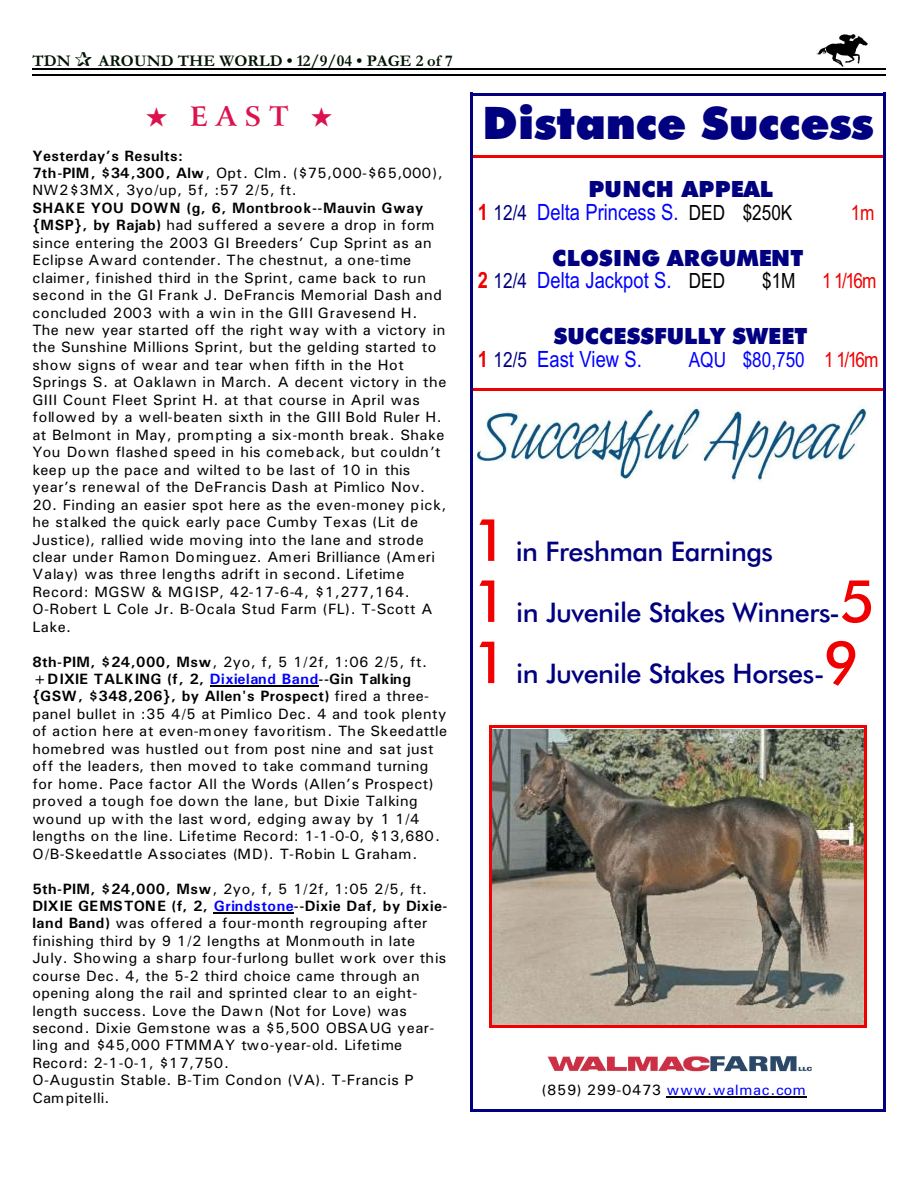
<style>
.page{position:relative;width:918px;height:1188px;background:#fff}
.page>*{position:absolute;margin:0;border:0;box-sizing:border-box;transform-origin:0 0}
.t1{font:44.85px "Futura X Blk BT";color:#000080}
.t2{font:27px "Futura Md BT";letter-spacing:-.02em;color:#000080}
.t3{font:700 27px "Arrus BT";color:#db124d}
.t4{font:22.35px "Arial Narrow";color:#00f}
.t5{font:22.35px "Futura X Blk BT";letter-spacing:.01em;color:#000080}
.t6{font:21px "Arial Narrow";color:#00f}
.t7{font:21px "Arial Narrow";color:#f00000}
.t8{font:21px "Arial Narrow";color:#000}
.t9{font:700 16.5px "Garamond";letter-spacing:.005em;color:#001400}
.t10{font:15px/17.4px "Univers";letter-spacing:.03em;color:#000}
.t11{font:15px "Univers";letter-spacing:.04em;color:#00f}
.s1{font-weight:700}
.s2{font-weight:700;color:#00f}
.s3{font-weight:700;color:#f00000}
.s4{font-size:21px;color:#000080}
.s5{font-size:21px;color:#000}
.s6{color:#f00000}
.s7{font-size:58.5px;color:#f00000}
.s8{color:#000}
</style>
<div class="page">
<img style="left:817px;top:35px;width:51px;height:31px">
<hr style="left:32px;top:68px;width:853px;height:1px;background:#000">
<hr style="left:32px;top:75px;width:853px;height:1px;background:#000">
<img style="left:478px;top:407px;width:389px;height:76px">
<img style="left:491px;top:730px;width:372px;height:295px">
<hr style="left:489px;top:725px;width:2px;height:302px;background:#f00000">
<hr style="left:864px;top:725px;width:3px;height:302px;background:#f00000">
<hr style="left:489px;top:725px;width:377px;height:3px;background:#f00000">
<hr style="left:489px;top:1025px;width:377px;height:2px;background:#f00000">
<img style="left:547px;top:1055px;width:265px;height:17px">
<hr style="left:666px;top:1097px;width:141px;height:1px;background:#000">
<hr style="left:473px;top:155px;width:410px;height:3px;background:#f00000">
<hr style="left:473px;top:388px;width:410px;height:3px;background:#f00000">
<hr style="left:470px;top:93px;width:3px;height:1019px;background:#000080">
<hr style="left:883px;top:93px;width:2px;height:1019px;background:#000080">
<hr style="left:470px;top:93px;width:415px;height:3px;background:#000080">
<hr style="left:470px;top:1110px;width:415px;height:2px;background:#000080">
<hr style="left:210px;top:686px;width:109px;height:1px;background:#000">
<hr style="left:214px;top:912px;width:80px;height:2px;background:#000">
<p class="t9" style="left:32px;top:55px;width:40px">TDN</p>
<p class="t9" style="left:98px;top:55px;width:356px">AROUND THE WORLD • 12/9/04 • PAGE 2 of 7</p>
<h2 class="t3" style="left:146px;top:106px;width:188px">★ EAST ★</h2>
<p class="t10" style="left:32px;top:148px;width:412px"><span class="s1">Yesterday’s Results:<br>7th-PIM, $34,300, Alw</span>, Opt. Clm. ($75,000-$65,000),<br>NW2$3MX, 3yo/up, 5f, :57 2/5, ft.</p>
<p class="t10" style="left:32px;top:200px;width:416px"><span class="s1">SHAKE YOU DOWN (g, 6, Montbrook--Mauvin Gway {MSP}, by Rajab)</span> had suffered a severe a drop in form since entering the 2003 GI Breeders’ Cup Sprint as an Eclipse Award contender. The chestnut, a one-time claimer, finished third in the Sprint, came back to run second in the GI Frank J. DeFrancis Memorial Dash and concluded 2003 with a win in the GIII Gravesend H.<br>The new year started off the right way with a victory in the Sunshine Millions Sprint, but the gelding started to show signs of wear and tear when fifth in the Hot Springs S. at Oaklawn in March. A decent victory in the GIII Count Fleet Sprint H. at that course in April was followed by a well-beaten sixth in the GIII Bold Ruler H. at Belmont in May, prompting a six-month break. Shake You Down flashed speed in his comeback, but couldn’t keep up the pace and wilted to be last of 10 in this year’s renewal of the DeFrancis Dash at Pimlico Nov.</p>
<p class="t10" style="left:32px;top:497px;width:416px">20. Finding an easier spot here as the even-money pick, he stalked the quick early pace Cumby Texas (Lit de Justice), rallied wide moving into the lane and strode clear under Ramon Dominguez. Ameri Brilliance (Ameri Valay) was three lengths adrift in second. Lifetime Record: MGSW &amp; MGISP, 42-17-6-4, $1,277,164.<br>O-Robert L Cole Jr. B-Ocala Stud Farm (FL). T-Scott A Lake.</p>
<p class="t10" style="left:32px;top:654px;width:416px"><span class="s1">8th-PIM, $24,000, Msw</span>, 2yo, f, 5 1/2f, 1:06 2/5, ft. <span class="s1">+DIXIE TALKING (f, 2,</span> <span class="s2">Dixieland Band</span><span class="s1">--Gin Talking {GSW, $348,206}, by Allen's Prospect)</span> fired a three&shy;panel bullet in :35 4/5 at Pimlico Dec. 4 and took plenty of action here at even-money favoritism. The Skeedattle homebred was hustled out from post nine and sat just off the leaders, then moved to take command turning for home. Pace factor All the Words (Allen’s Prospect) proved a tough foe down the lane, but Dixie Talking wound up with the last word, edging away by 1 1/4 lengths on the line. Lifetime Record: 1-1-0-0, $13,680.<br>O/B-Skeedattle Associates (MD). T-Robin L Graham.</p>
<p class="t10" style="left:32px;top:881px;width:417px"><span class="s1">5th-PIM, $24,000, Msw</span>, 2yo, f, 5 1/2f, 1:05 2/5, ft.<br><span class="s1">DIXIE GEMSTONE (f, 2,</span> <span class="s2">Grindstone</span><span class="s1">--Dixie Daf, by Dixie&shy;land Band)</span> was offered a four-month regrouping after finishing third by 9 1/2 lengths at Monmouth in late July. Showing a sharp four-furlong bullet work over this course Dec. 4, the 5-2 third choice came through an opening along the rail and sprinted clear to an eight&shy;length success. Love the Dawn (Not for Love) was second. Dixie Gemstone was a $5,500 OBSAUG year&shy;ling and $45,000 FTMMAY two-year-old. Lifetime Record: 2-1-0-1, $17,750.<br>O-Augustin Stable. B-Tim Condon (VA). T-Francis P Campitelli.</p>
<h1 class="t1" style="left:483px;top:105px;width:392px">Distance Success</h1>
<h3 class="t5" style="left:589px;top:180px;width:186px">PUNCH APPEAL</h3>
<h3 class="t4" style="left:478px;top:204px;width:316px"><span class="s3">1</span> <span class="s4">12/4</span> Delta Princess S. <span class="s5">DED $250K</span></h3>
<h3 class="t7" style="left:851px;top:205px;width:25px">1m</h3>
<h3 class="t5" style="left:552px;top:249px;width:253px">CLOSING ARGUMENT</h3>
<h3 class="t4" style="left:478px;top:272px;width:249px"><span class="s3">2</span> <span class="s4">12/4</span> Delta Jackpot S. <span class="s5">DED</span></h3>
<h3 class="t8" style="left:762px;top:273px;width:35px">$1M</h3>
<h3 class="t7" style="left:822px;top:273px;width:56px">1 1/16m</h3>
<h3 class="t5" style="left:554px;top:327px;width:255px">SUCCESSFULLY SWEET</h3>
<h3 class="t4" style="left:478px;top:350px;width:165px"><span class="s3">1</span> <span class="s4">12/5</span> East View S.</h3>
<h3 class="t6" style="left:689px;top:351px;width:191px">AQU $80,750 <span class="s6">1 1/16m</span></h3>
<h2 class="t2" style="left:473px;top:540px;width:302px"><span class="s7">1</span> in Freshman Earnings</h2>
<h2 class="t2" style="left:473px;top:601px;width:404px"><span class="s7">1</span> in Juvenile Stakes Winners-<span class="s7">5</span></h2>
<h2 class="t2" style="left:473px;top:663px;width:388px"><span class="s7">1</span> in Juvenile Stakes Horses-<span class="s7">9</span></h2>
<p class="t11" style="left:542px;top:1085px;width:266px"><span class="s8">(859) 299-0473</span> www.walmac.com</p>
</div>
